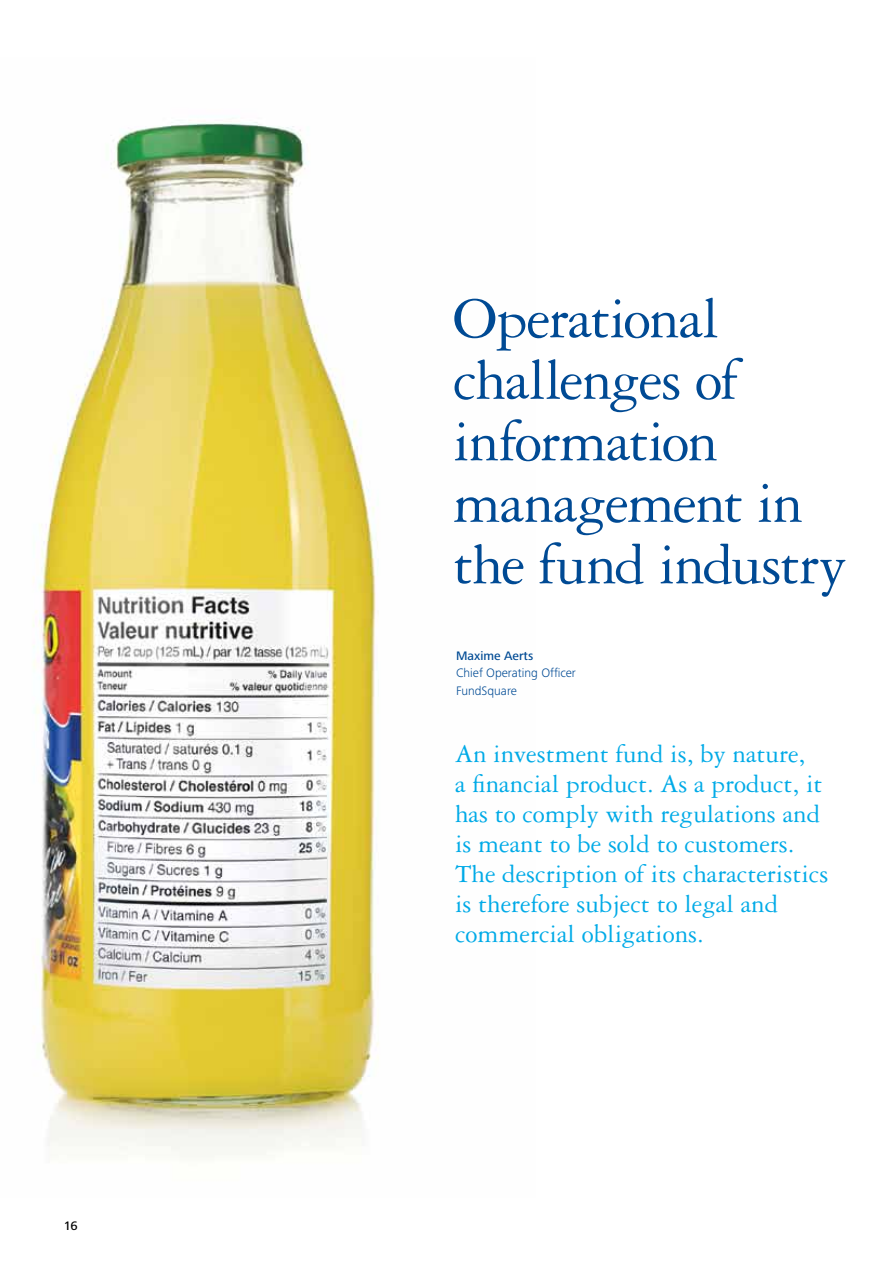
<style>
.page{position:relative;width:893px;height:1263px;background:#fff}
.page>*{position:absolute;margin:0;border:0;box-sizing:border-box;transform-origin:0 0}
.t1{font:61.5px/61.5px "Garamond 3 LT Std";letter-spacing:-.025em;color:#004a94}
.t2{font:27px/30px "Garamond 3 LT Std";color:#00aae7}
.t3{font:300 12.75px/18px "Frutiger Next Pro";color:#004a94}
.t4{font:500 12.75px "Frutiger Next Pro";color:#004a94}
.t5{font:500 12.75px "Frutiger Next Pro";color:#000}
</style>
<div class="page">
<img style="left:33px;top:122px;width:346px;height:1036px">
<p class="t5" style="left:64px;top:1218px;width:15px">16</p>
<h1 class="t1" style="left:453px;top:288px;width:395px">Operational challenges of information management in the fund industry</h1>
<p class="t4" style="left:456px;top:648px;width:79px">Maxime Aerts</p>
<p class="t3" style="left:456px;top:664px;width:121px">Chief Operating Officer<br>FundSquare</p>
<p class="t2" style="left:455px;top:738px;width:375px">An investment fund is, by nature,<br>a financial product. As a product, it has to comply with regulations and is meant to be sold to customers.<br>The description of its characteristics is therefore subject to legal and commercial obligations.</p>
</div>
